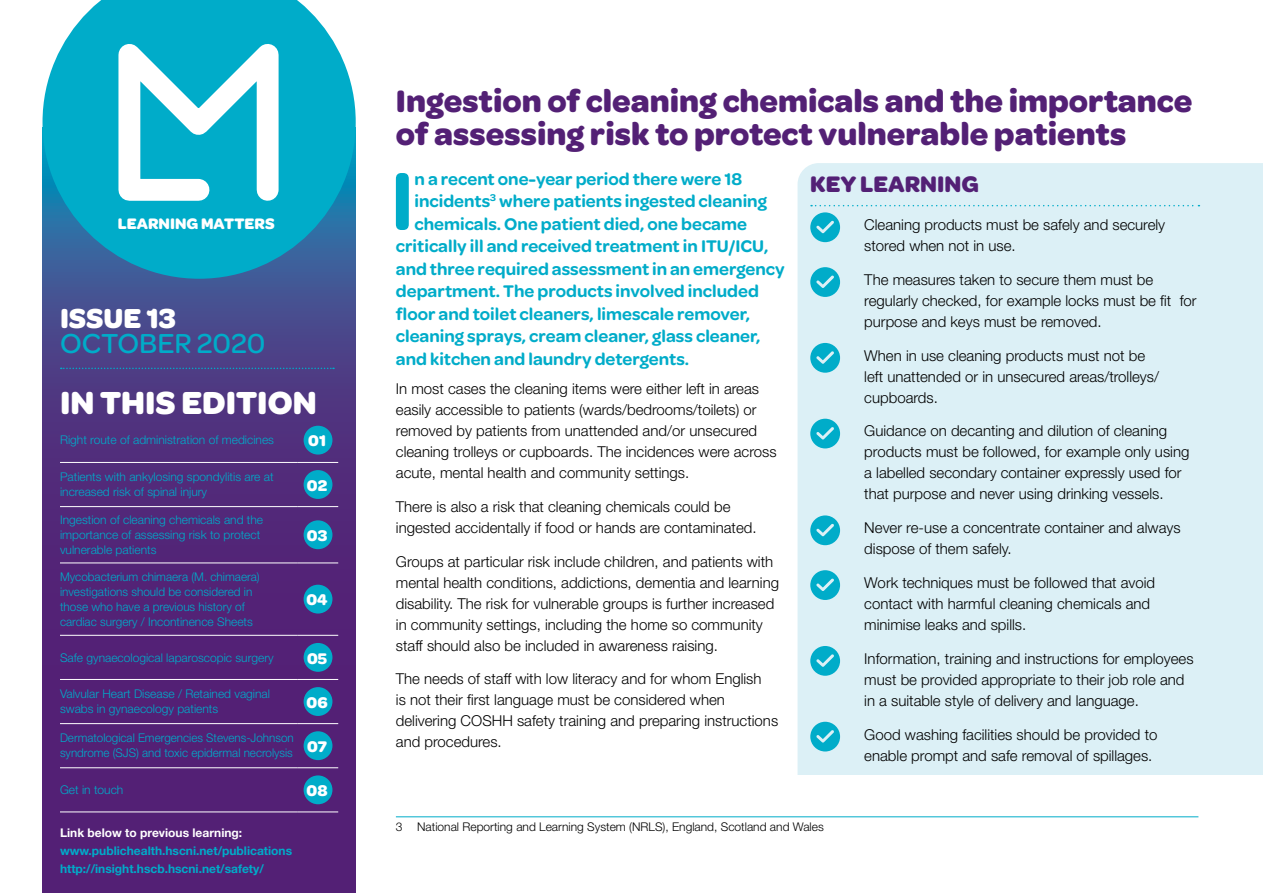
<style>
.page{position:relative;width:1263px;height:893px;background:#fff}
.page>*{position:absolute;margin:0;border:0;box-sizing:border-box;transform-origin:0 0}
.P_Lead_in_Paragraph{font:600 87px "Omnes";color:#00acc9}
.t1{font:700 34.05px "Omnes";color:#fff}
.H2_Article_heading{font:700 33px/33px "Omnes";color:#532075}
.t2{font:500 29.25px "Omnes";color:#00acc9}
.t3{font:700 29.25px "Omnes";color:#fff}
.H2_Key_Learning_Head{font:700 24px "Omnes";color:#532075}
.P_Lead_in_Paragraph-2{font:600 18px "Omnes";color:#00acc9}
.t4{font:700 16.5px "Omnes";color:#fff}
.t5{font:700 16.2px "Omnes";color:#fff}
.P_Body_text{font:300 15px/21px "Helvetica Neue LT Std";color:#000}
.t6{font:300 12px/15px "Helvetica Neue LT Std";color:#00acc9}
.t7{font:700 12px/18px "Helvetica Neue LT Std";color:#00acc9}
.P_Footnotes{font:300 12px "Helvetica Neue LT Std";color:#000}
.t8{font:700 12px "Helvetica Neue LT Std";color:#fff}
</style>
<div class="page">
<svg style="left:43px;top:279px;width:313px;height:614px;background:#512b7b"></svg>
<svg style="left:43px;top:0;width:313px;height:279px;background:#21a5c5"></svg>
<svg style="left:108px;top:2px;width:181px;height:210px"></svg>
<svg style="left:61px;top:368px;width:273px;height:1px"></svg>
<hr style="left:60px;top:462px;width:238px;height:1px;background:#fff">
<hr style="left:298px;top:462px;width:40px;height:1px;background:#fff">
<hr style="left:60px;top:506px;width:238px;height:1px;background:#fff">
<hr style="left:298px;top:506px;width:40px;height:1px;background:#fff">
<hr style="left:60px;top:563px;width:238px;height:1px;background:#fff">
<hr style="left:298px;top:563px;width:40px;height:1px;background:#fff">
<hr style="left:60px;top:635px;width:238px;height:1px;background:#fff">
<hr style="left:298px;top:635px;width:40px;height:1px;background:#fff">
<hr style="left:60px;top:679px;width:238px;height:1px;background:#fff">
<hr style="left:298px;top:679px;width:40px;height:1px;background:#fff">
<hr style="left:60px;top:723px;width:238px;height:1px;background:#fff">
<hr style="left:298px;top:723px;width:40px;height:1px;background:#fff">
<hr style="left:60px;top:767px;width:238px;height:1px;background:#fff">
<hr style="left:298px;top:767px;width:40px;height:1px;background:#fff">
<hr style="left:60px;top:811px;width:238px;height:1px;background:#fff">
<hr style="left:298px;top:811px;width:40px;height:1px;background:#fff">
<div style="left:304px;top:426px;width:28px;height:29px;background:#00acc9;border-radius:50%"></div>
<div style="left:304px;top:470px;width:28px;height:29px;background:#00acc9;border-radius:50%"></div>
<div style="left:304px;top:520px;width:28px;height:29px;background:#00acc9;border-radius:50%"></div>
<div style="left:304px;top:585px;width:28px;height:28px;background:#00acc9;border-radius:50%"></div>
<div style="left:304px;top:643px;width:28px;height:29px;background:#00acc9;border-radius:50%"></div>
<div style="left:304px;top:687px;width:28px;height:29px;background:#00acc9;border-radius:50%"></div>
<div style="left:304px;top:731px;width:28px;height:29px;background:#00acc9;border-radius:50%"></div>
<div style="left:304px;top:775px;width:28px;height:29px;background:#00acc9;border-radius:50%"></div>
<div style="left:797px;top:163px;width:466px;height:612px;background:#dcf0f6"></div>
<svg style="left:811px;top:205px;width:388px;height:1px"></svg>
<svg style="left:810px;top:212px;width:30px;height:30px"></svg>
<svg style="left:810px;top:267px;width:30px;height:30px"></svg>
<svg style="left:810px;top:343px;width:30px;height:30px"></svg>
<svg style="left:810px;top:419px;width:30px;height:29px"></svg>
<svg style="left:810px;top:515px;width:30px;height:30px"></svg>
<svg style="left:810px;top:570px;width:30px;height:30px"></svg>
<svg style="left:810px;top:646px;width:30px;height:30px"></svg>
<svg style="left:810px;top:722px;width:30px;height:29px"></svg>
<hr style="left:396px;top:816px;width:802px;height:1px;background:#00acc9">
<p class="t5" style="left:118px;top:212px;width:158px">LEARNING MATTERS</p>
<h3 class="t3" style="left:60px;top:297px;width:117px">ISSUE 13</h3>
<h3 class="t2" style="left:60px;top:323px;width:207px">OCTOBER 2020</h3>
<h2 class="t1" style="left:60px;top:377px;width:258px">IN THIS EDITION</h2>
<p class="t6" style="left:60px;top:432px;width:216px">Right route of administration of medicines</p>
<p class="t4" style="left:308px;top:429px;width:19px">01</p>
<p class="t6" style="left:60px;top:469px;width:215px">Patients with ankylosing spondylitis are at increased risk of spinal injury</p>
<p class="t4" style="left:307px;top:473px;width:22px">02</p>
<p class="t6" style="left:60px;top:512px;width:205px">Ingestion of cleaning chemicals and the importance of assessing risk to protect vulnerable patients</p>
<p class="t4" style="left:307px;top:523px;width:22px">03</p>
<p class="t6" style="left:60px;top:569px;width:201px">Mycobacterium chimaera (M. chimaera) investigations should be considered in those who have a previous history of cardiac surgery / Incontinence Sheets</p>
<p class="t4" style="left:306px;top:587px;width:23px">04</p>
<p class="t6" style="left:60px;top:650px;width:215px">Safe gynaecological laparoscopic surgery</p>
<p class="t4" style="left:307px;top:646px;width:22px">05</p>
<p class="t6" style="left:60px;top:686px;width:212px">Valvular Heart Disease / Retained vaginal swabs in gynaecology patients</p>
<p class="t4" style="left:307px;top:690px;width:23px">06</p>
<p class="t6" style="left:60px;top:730px;width:268px">Dermatological Emergencies Stevens-Johnson syndrome (SJS) and toxic epidermal necrolysis <sup>07</sup></p>
<p class="t6" style="left:60px;top:782px;width:65px">Get in touch</p>
<p class="t4" style="left:307px;top:778px;width:23px">08</p>
<p class="t8" style="left:60px;top:825px;width:184px">Link below to previous learning:</p>
<p class="t7" style="left:60px;top:841px;width:234px">www.publichealth.hscni.net/publications http://insight.hscb.hscni.net/safety/</p>
<p class="H2_Article_heading" style="left:396px;top:83px;width:798px">Ingestion of cleaning chemicals and the importance of assessing risk to protect vulnerable patients</p>
<p class="P_Lead_in_Paragraph" style="left:390px;top:139px;width:26px">I</p>
<p class="P_Lead_in_Paragraph-2" style="left:414px;top:166px;width:329px">n a recent one-year period there were 18</p>
<p class="H2_Key_Learning_Head" style="left:810px;top:166px;width:170px">KEY LEARNING</p>
<p class="P_Body_text" style="left:864px;top:214px;width:302px">Cleaning products must be safely and securely stored when not in use.</p>
<p class="P_Body_text" style="left:864px;top:269px;width:334px">The measures taken to secure them must be regularly checked, for example locks must be fit for purpose and keys must be removed.</p>
<p class="P_Body_text" style="left:864px;top:345px;width:296px">When in use cleaning products must not be left unattended or in unsecured areas/trolleys/ cupboards.</p>
<p class="P_Body_text" style="left:864px;top:420px;width:327px">Guidance on decanting and dilution of cleaning products must be followed, for example only using a labelled secondary container expressly used for that purpose and never using drinking vessels.</p>
<p class="P_Body_text" style="left:864px;top:517px;width:318px">Never re-use a concentrate container and always dispose of them safely.</p>
<p class="P_Body_text" style="left:864px;top:572px;width:292px">Work techniques must be followed that avoid contact with harmful cleaning chemicals and minimise leaks and spills.</p>
<p class="P_Body_text" style="left:864px;top:648px;width:331px">Information, training and instructions for employees must be provided appropriate to their job role and in a suitable style of delivery and language.</p>
<p class="P_Body_text" style="left:864px;top:723px;width:295px">Good washing facilities should be provided to enable prompt and safe removal of spillages.</p>
<p class="P_Lead_in_Paragraph-2" style="left:414px;top:188px;width:354px">incidents<sup>3</sup> where patients ingested cleaning</p>
<p class="P_Lead_in_Paragraph-2" style="left:414px;top:211px;width:334px">chemicals. One patient died, one became</p>
<p class="P_Lead_in_Paragraph-2" style="left:396px;top:233px;width:374px">critically ill and received treatment in ITU/ICU,</p>
<p class="P_Lead_in_Paragraph-2" style="left:396px;top:256px;width:390px">and three required assessment in an emergency</p>
<p class="P_Lead_in_Paragraph-2" style="left:396px;top:278px;width:365px">department. The products involved included</p>
<p class="P_Lead_in_Paragraph-2" style="left:396px;top:301px;width:356px">floor and toilet cleaners, limescale remover,</p>
<p class="P_Lead_in_Paragraph-2" style="left:396px;top:323px;width:366px">cleaning sprays, cream cleaner, glass cleaner,</p>
<p class="P_Lead_in_Paragraph-2" style="left:396px;top:346px;width:295px">and kitchen and laundry detergents.</p>
<p class="P_Body_text" style="left:396px;top:378px;width:382px">In most cases the cleaning items were either left in areas easily accessible to patients (wards/bedrooms/toilets) or removed by patients from unattended and/or unsecured cleaning trolleys or cupboards. The incidences were across acute, mental health and community settings.</p>
<p class="P_Body_text" style="left:396px;top:496px;width:362px">There is also a risk that cleaning chemicals could be ingested accidentally if food or hands are contaminated.</p>
<p class="P_Body_text" style="left:396px;top:551px;width:385px">Groups at particular risk include children, and patients with mental health conditions, addictions, dementia and learning disability. The risk for vulnerable groups is further increased in community settings, including the home so community staff should also be included in awareness raising.</p>
<p class="P_Body_text" style="left:396px;top:668px;width:384px">The needs of staff with low literacy and for whom English<br>is not their first language must be considered when delivering COSHH safety training and preparing instructions and procedures.</p>
<p class="P_Footnotes" style="left:396px;top:819px;width:429px">3 National Reporting and Learning System (NRLS), England, Scotland and Wales</p>
</div>
